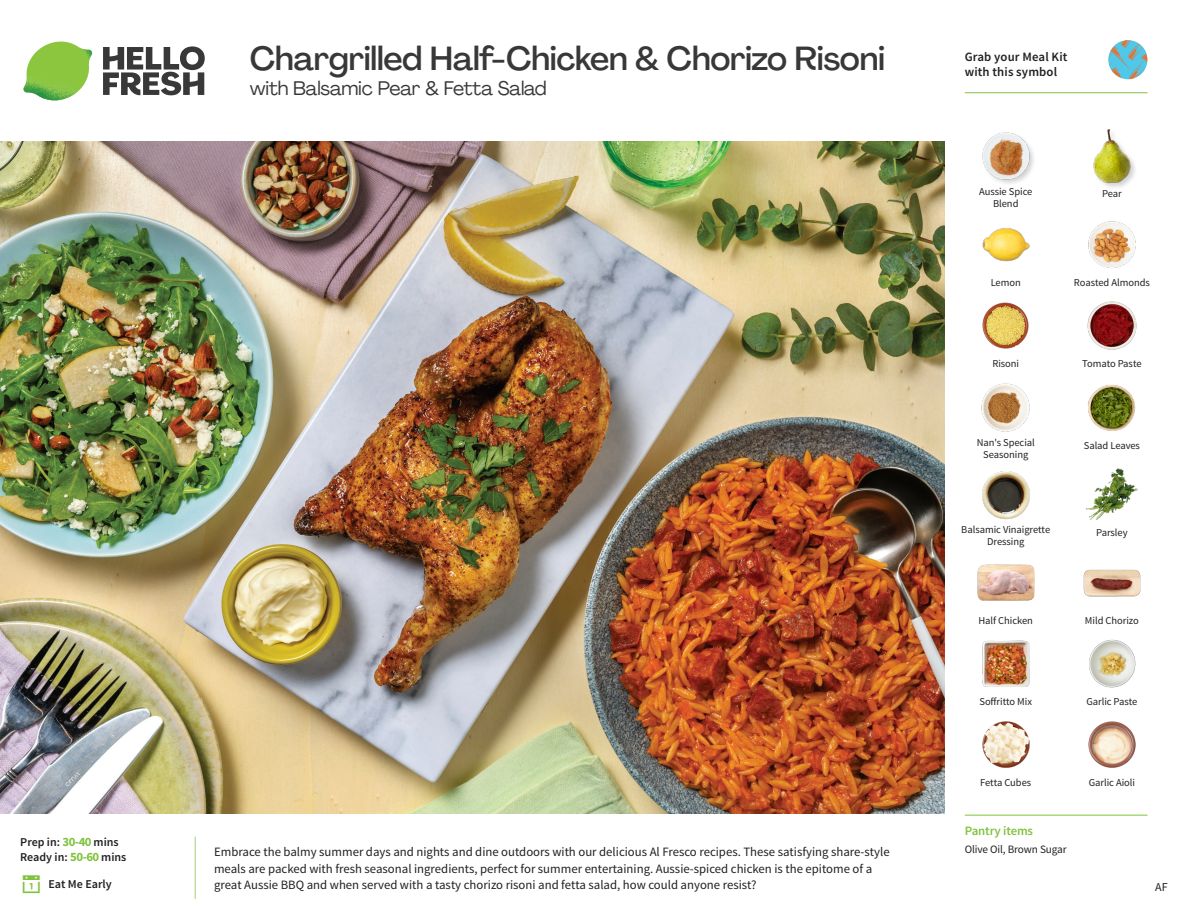
<style>
.page{position:relative;width:1188px;height:918px;background:#fff}
.page>*{position:absolute;margin:0;border:0;box-sizing:border-box;transform-origin:0 0}
._15_Titel_UK{font:500 33px "Agrandir";letter-spacing:-.015em;color:#383839}
._15_Titel_UK-2{font:19.5px "Agrandir";letter-spacing:-.01em;color:#383839}
.Step_6_Text_AU{font:12.75px/16.5px "Source Sans Pro";color:#231f20}
.t1{font:600 12.75px/15px "Source Sans Pro";letter-spacing:.01em;color:#231f20}
._04_Headers_Front{font:600 12.75px "Source Sans Pro";letter-spacing:-.01em;color:#81c340}
._04_Intro{font:600 12px "Source Sans Pro";color:#231f20}
.t2{font:12px "Source Sans Pro";color:#231f20}
._05_Pantry{font:11.25px "Source Sans Pro";letter-spacing:-.01em;color:#231f20}
._18_FRONT_ingredient{font:10.5px/12px "Source Sans Pro";letter-spacing:-.005em;color:#231f20;text-align:center}
.s1{font-weight:700;font-size:12.75px;color:#81c340}
</style>
<div class="page">
<svg style="left:103px;top:46px;width:102px;height:49px"></svg>
<img style="left:23px;top:42px;width:69px;height:59px">
<img style="left:0;top:142px;width:945px;height:672px">
<img style="left:1087px;top:301px;width:50px;height:49px">
<img style="left:1087px;top:385px;width:49px;height:46px">
<img style="left:981px;top:383px;width:49px;height:49px">
<img style="left:982px;top:471px;width:48px;height:49px">
<img style="left:1083px;top:569px;width:58px;height:28px">
<img style="left:977px;top:564px;width:57px;height:37px">
<img style="left:1089px;top:640px;width:47px;height:47px">
<img style="left:982px;top:640px;width:47px;height:47px">
<img style="left:1088px;top:721px;width:48px;height:47px">
<img style="left:982px;top:721px;width:48px;height:47px">
<img style="left:982px;top:302px;width:47px;height:47px">
<img style="left:982px;top:228px;width:48px;height:34px">
<img style="left:1088px;top:221px;width:48px;height:47px">
<img style="left:982px;top:132px;width:52px;height:52px">
<div style="left:1092px;top:128px;width:46px;height:62px;background:#231f20;opacity:.2"></div>
<img style="left:1092px;top:128px;width:46px;height:57px">
<img style="left:1086px;top:468px;width:53px;height:52px">
<hr style="left:965px;top:815px;width:183px;height:1px;background:#81c340">
<svg style="left:1091px;top:40px;width:57px;height:54px"></svg>
<hr style="left:965px;top:92px;width:183px;height:1px;background:#81c340">
<p class="_15_Titel_UK" style="left:250px;top:38px;width:637px">Chargrilled Half-Chicken &amp; Chorizo Risoni</p>
<p class="_15_Titel_UK-2" style="left:250px;top:76px;width:298px">with Balsamic Pear &amp; Fetta Salad</p>
<p class="_04_Intro" style="left:20px;top:835px;width:100px">Prep in: <span class="s1">30-40</span> mins</p>
<p class="_04_Intro" style="left:20px;top:850px;width:108px">Ready in: <span class="s1">50-60</span> mins</p>
<p class="Step_6_Text_AU" style="left:214px;top:844px;width:677px">Embrace the balmy summer days and nights and dine outdoors with our delicious Al Fresco recipes. These satisfying share-style meals are packed with fresh seasonal ingredients, perfect for summer entertaining. Aussie-spiced chicken is the epitome of a</p>
<p class="_04_Intro" style="left:48px;top:876px;width:65px">Eat Me Early</p>
<p class="Step_6_Text_AU" style="left:214px;top:877px;width:544px">great Aussie BBQ and when served with a tasty chorizo risoni and fetta salad, how could anyone resist?</p>
<p class="t1" style="left:965px;top:50px;width:104px">Grab your Meal Kit with this symbol</p>
<p class="_18_FRONT_ingredient" style="left:979px;top:186px;width:55px">Aussie Spice</p>
<p class="_18_FRONT_ingredient" style="left:1102px;top:188px;width:21px">Pear</p>
<p class="_18_FRONT_ingredient" style="left:993px;top:198px;width:27px">Blend</p>
<p class="_18_FRONT_ingredient" style="left:991px;top:276px;width:32px">Lemon</p>
<p class="_18_FRONT_ingredient" style="left:1074px;top:276px;width:77px">Roasted Almonds</p>
<p class="_18_FRONT_ingredient" style="left:992px;top:357px;width:28px">Risoni</p>
<p class="_18_FRONT_ingredient" style="left:1082px;top:357px;width:61px">Tomato Paste</p>
<p class="_18_FRONT_ingredient" style="left:977px;top:437px;width:60px">Nan's Special<br>Seasoning</p>
<p class="_18_FRONT_ingredient" style="left:1084px;top:439px;width:58px">Salad Leaves</p>
<p class="_18_FRONT_ingredient" style="left:961px;top:524px;width:90px">Balsamic Vinaigrette</p>
<p class="_18_FRONT_ingredient" style="left:1096px;top:527px;width:33px">Parsley</p>
<p class="_18_FRONT_ingredient" style="left:987px;top:536px;width:39px">Dressing</p>
<p class="_18_FRONT_ingredient" style="left:979px;top:614px;width:56px">Half Chicken</p>
<p class="_18_FRONT_ingredient" style="left:1085px;top:614px;width:55px">Mild Chorizo</p>
<p class="_18_FRONT_ingredient" style="left:979px;top:695px;width:54px">Soffritto Mix</p>
<p class="_18_FRONT_ingredient" style="left:1086px;top:695px;width:53px">Garlic Paste</p>
<p class="_18_FRONT_ingredient" style="left:980px;top:776px;width:52px">Fetta Cubes</p>
<p class="_18_FRONT_ingredient" style="left:1089px;top:776px;width:48px">Garlic Aioli</p>
<p class="_04_Headers_Front" style="left:965px;top:822px;width:70px">Pantry items</p>
<p class="_05_Pantry" style="left:965px;top:842px;width:104px">Olive Oil, Brown Sugar</p>
<p class="t2" style="left:1155px;top:879px;width:14px">AF</p>
</div>
